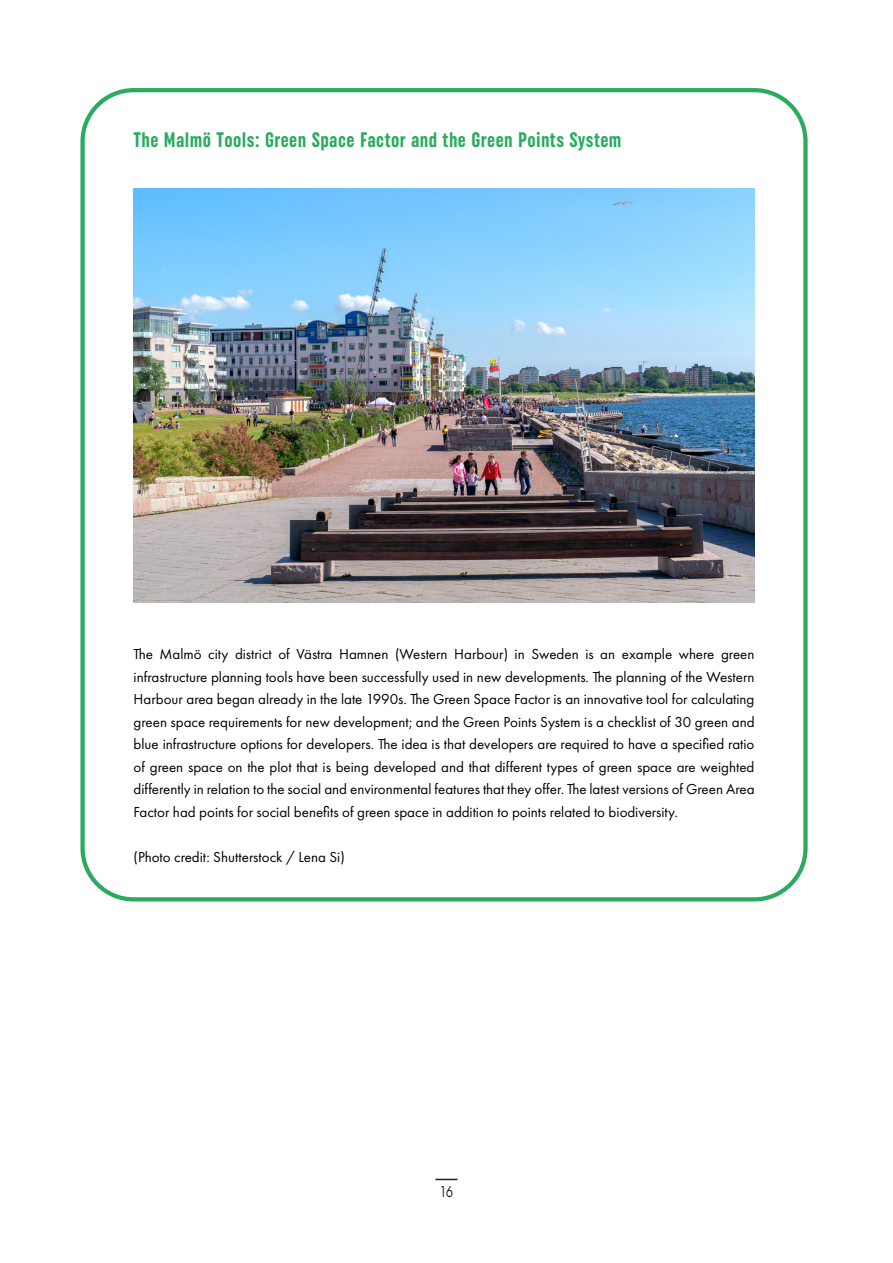
<style>
.page{position:relative;width:893px;height:1263px;background:#fff}
.page>*{position:absolute;margin:0;border:0;box-sizing:border-box;transform-origin:0 0}
.t1{font:700 extra-condensed 21px "Uniform";letter-spacing:.02em;color:#2aab60}
.t2{font:16.5px "Futura PT";color:#231f20;scale:.8 1}
.t3{font:15px/22.5px "Futura PT";color:#000;text-align:justify}
</style>
<div class="page">
<svg style="left:435px;top:1179px;width:23px;height:1px"></svg>
<div style="left:80px;top:88px;width:728px;height:813px;border:4px solid #2aab60;border-radius:51px"></div>
<img style="left:134px;top:188px;width:621px;height:414px">
<p class="t1" style="left:134px;top:127px;width:489px">The Malmö Tools: Green Space Factor and the Green Points System</p>
<p class="t3" style="left:134px;top:643px;width:622px">The Malmö city district of Västra Hamnen (Western Harbour) in Sweden is an example where green infrastructure planning tools have been successfully used in new developments. The planning of the Western Harbour area began already in the late 1990s. The Green Space Factor is an innovative tool for calculating green space requirements for new development; and the Green Points System is a checklist of 30 green and blue infrastructure options for developers. The idea is that developers are required to have a specified ratio of green space on the plot that is being developed and that different types of green space are weighted differently in relation to the social and environmental features that they offer. The latest versions of Green Area Factor had points for social benefits of green space in addition to points related to biodiversity.</p>
<p class="t3" style="left:134px;top:845px;width:213px">(Photo credit: Shutterstock / Lena Si)</p>
<p class="t2" style="left:440px;top:1182px;width:19px">16</p>
</div>
